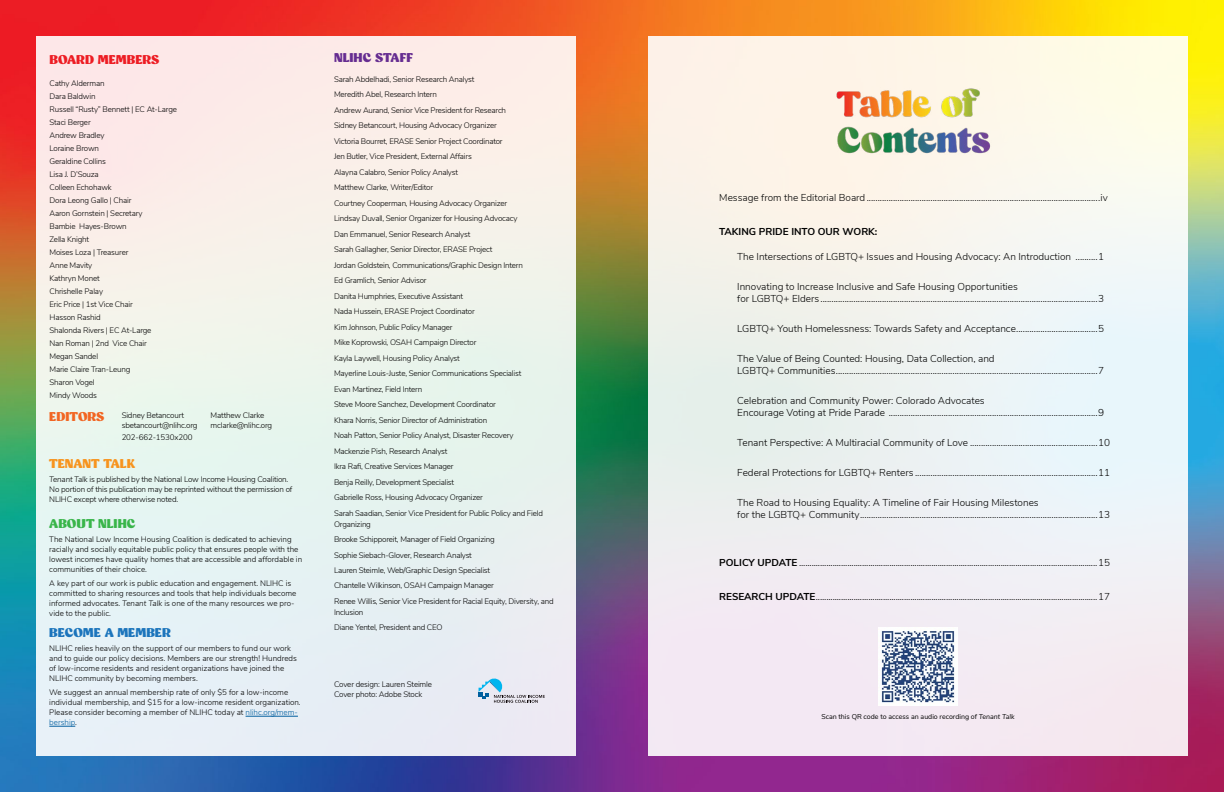
<style>
.page{position:relative;width:1224px;height:792px;background:#fff}
.page>*{position:absolute;margin:0;border:0;box-sizing:border-box;transform-origin:0 0}
.t1{font:900 14px "Capuche Trial";color:#1c75bc}
.t2{font:900 14px "Capuche Trial";color:#ed1d24}
.t3{font:900 14px "Capuche Trial";color:#f7941e}
.t4{font:900 14px "Capuche Trial";color:#39b54a}
.t5{font:900 14px "Capuche Trial";color:#662d91}
.t6{font:300 10px/12px "Nunito Sans";color:#000}
.t7{font:700 10px "Nunito Sans";color:#000}
.t8{font:300 8px/15.5px "Nunito Sans";letter-spacing:-.025em;color:#000}
.t9{font:300 8px/10px "Nunito Sans";color:#000}
.t10{font:7px "Nunito Sans";color:#000}
.s1{font-family:"Capuche Trial";font-weight:900;font-size:14px;color:#f26522}
.s2{font-style:italic}
.s3{color:#005e9e}
.s4{font-weight:700}
</style>
<div class="page">
<img style="left:0;top:0;width:1224px;height:792px">
<div style="left:36px;top:36px;width:540px;height:719px;background:linear-gradient(to bottom,#fdefe5,#e0f2f6)"></div>
<div style="left:648px;top:36px;width:540px;height:720px;background:#f3f2f1"></div>
<svg style="left:479px;top:678px;width:66px;height:25px;background:#c3d2df"></svg>
<hr style="left:246px;top:716px;width:52px;height:1px;background:#005e9e">
<svg style="left:49px;top:726px;width:26px;height:1px"></svg>
<img style="left:828px;top:76px;width:168px;height:89px">
<img style="left:879px;top:627px;width:78px;height:79px">
<h1 class="t2" style="left:50px;top:51px;width:111px">BOARD MEMBERS</h1>
<p class="t8" style="left:50px;top:76px;width:129px;line-height:13px">Cathy Alderman<br>Dara Baldwin<br>Russell “Rusty” Bennett | EC At-Large<br>Staci Berger<br>Andrew Bradley<br>Loraine Brown<br>Geraldine Collins<br>Lisa J. D’Souza<br>Colleen Echohawk<br>Dora Leong Gallo | Chair<br>Aaron Gornstein | Secretary<br>Bambie Hayes-Brown<br>Zella Knight<br>Moises Loza | Treasurer<br>Anne Mavity<br>Kathryn Monet<br>Chrishelle Palay<br>Eric Price | 1st Vice Chair<br>Hasson Rashid<br>Shalonda Rivers | EC At-Large<br>Nan Roman | 2nd Vice Chair<br>Megan Sandel<br>Marie Claire Tran-Leung<br>Sharon Vogel<br>Mindy Woods</p>
<p class="t8" style="left:122px;top:410px;width:77px;line-height:10px;text-indent:-72px"><span class="s1">EDITORS</span> Sidney Betancourt sbetancourt@nlihc.org</p>
<p class="t8" style="left:122px;top:429px;width:72px">202-662-1530x200</p>
<p class="t8" style="left:211px;top:410px;width:63px;line-height:10px">Matthew Clarke mclarke@nlihc.org</p>
<h1 class="t3" style="left:49px;top:455px;width:88px">TENANT TALK</h1>
<p class="t8" style="left:49px;top:474px;width:245px;line-height:10px"><span class="s2">Tenant Talk</span> is published by the National Low Income Housing Coalition.<br>No portion of this publication may be reprinted without the permission of<br>NLIHC except where otherwise noted.</p>
<h1 class="t4" style="left:49px;top:515px;width:88px">ABOUT NLIHC</h1>
<p class="t9" style="left:49px;top:534px;width:254px">The National Low Income Housing Coalition is dedicated to achieving racially and socially equitable public policy that ensures people with the lowest incomes have quality homes that are accessible and affordable in communities of their choice.</p>
<p class="t9" style="left:49px;top:578px;width:249px">A key part of our work is public education and engagement. NLIHC is committed to sharing resources and tools that help individuals become informed advocates. <span class="s2">Tenant Talk</span> is one of the many resources we pro&shy;vide to the public.</p>
<h1 class="t1" style="left:49px;top:624px;width:123px">BECOME A MEMBER</h1>
<p class="t9" style="left:49px;top:643px;width:249px">NLIHC relies heavily on the support of our members to fund our work and to guide our policy decisions. Members are our strength! Hundreds of low-income residents and resident organizations have joined the NLIHC community by becoming members.</p>
<p class="t9" style="left:49px;top:687px;width:253px">We suggest an annual membership rate of only $5 for a low-income individual membership, and $15 for a low-income resident organization.<br>Please consider becoming a member of NLIHC today at <span class="s3">nlihc.org/mem&shy;bership</span>.</p>
<h1 class="t5" style="left:334px;top:49px;width:81px">NLIHC STAFF</h1>
<p class="t8" style="left:334px;top:71px;width:210px">Sarah Abdelhadi, Senior Research Analyst<br>Meredith Abel, Research Intern<br>Andrew Aurand, Senior Vice President for Research<br>Sidney Betancourt, Housing Advocacy Organizer<br>Victoria Bourret, ERASE Senior Project Coordinator<br>Jen Butler, Vice President, External Affairs<br>Alayna Calabro, Senior Policy Analyst<br>Matthew Clarke, Writer/Editor<br>Courtney Cooperman, Housing Advocacy Organizer<br>Lindsay Duvall, Senior Organizer for Housing Advocacy<br>Dan Emmanuel, Senior Research Analyst<br>Sarah Gallagher, Senior Director, ERASE Project<br>Jordan Goldstein, Communications/Graphic Design Intern<br>Ed Gramlich, Senior Advisor<br>Danita Humphries, Executive Assistant<br>Nada Hussein, ERASE Project Coordinator<br>Kim Johnson, Public Policy Manager<br>Mike Koprowski, OSAH Campaign Director<br>Kayla Laywell, Housing Policy Analyst<br>Mayerline Louis-Juste, Senior Communications Specialist<br>Evan Martinez, Field Intern<br>Steve Moore Sanchez, Development Coordinator<br>Khara Norris, Senior Director of Administration<br>Noah Patton, Senior Policy Analyst, Disaster Recovery Mackenzie Pish, Research Analyst<br>Ikra Rafi, Creative Services Manager<br>Benja Reilly, Development Specialist<br>Gabrielle Ross, Housing Advocacy Organizer<br>Sarah Saadian, Senior Vice President for Public Policy and Field</p>
<p class="t8" style="left:334px;top:515px;width:221px">Organizing<br>Brooke Schipporeit, Manager of Field Organizing<br>Sophie Siebach-Glover, Research Analyst<br>Lauren Steimle, Web/Graphic Design Specialist<br>Chantelle Wilkinson, OSAH Campaign Manager<br>Renee Willis, Senior Vice President for Racial Equity, Diversity, and</p>
<p class="t8" style="left:334px;top:604px;width:110px">Inclusion<br>Diane Yentel, President and CEO</p>
<p class="t8" style="left:334px;top:679px;width:99px;line-height:10px">Cover design: Lauren Steimle<br>Cover photo: Adobe Stock</p>
<p class="t6" style="left:719px;top:191px;width:390px">Message from the Editorial Board..........................................................................................................iv</p>
<p class="t7" style="left:719px;top:224px;width:160px">TAKING PRIDE INTO OUR WORK:</p>
<p class="t6" style="left:737px;top:250px;width:368px">The Intersections of LGBTQ+ Issues and Housing Advocacy: An Introduction ..........1</p>
<p class="t6" style="left:737px;top:280px;width:368px">Innovating to Increase Inclusive and Safe Housing Opportunities<br>for LGBTQ+ Elders ..............................................................................................................................3</p>
<p class="t6" style="left:737px;top:322px;width:368px">LGBTQ+ Youth Homelessness: Towards Safety and Acceptance.....................................5</p>
<p class="t6" style="left:737px;top:352px;width:368px">The Value of Being Counted: Housing, Data Collection, and<br>LGBTQ+ Communities.......................................................................................................................7</p>
<p class="t6" style="left:737px;top:394px;width:368px">Celebration and Community Power: Colorado Advocates<br>Encourage Voting at Pride Parade ...............................................................................................9</p>
<p class="t6" style="left:737px;top:436px;width:374px">Tenant Perspective: A Multiracial Community of Love ..........................................................10</p>
<p class="t6" style="left:737px;top:466px;width:374px">Federal Protections for LGBTQ+ Renters ...................................................................................11</p>
<p class="t6" style="left:737px;top:496px;width:374px">The Road to Housing Equality: A Timeline of Fair Housing Milestones<br>for the LGBTQ+ Community............................................................................................................13</p>
<p class="t6" style="left:719px;top:556px;width:392px"><span class="s4">POLICY UPDATE</span> ..............................................................................................................................................15</p>
<p class="t6" style="left:719px;top:590px;width:392px"><span class="s4">RESEARCH UPDATE</span>......................................................................................................................................17</p>
<p class="t10" style="left:821px;top:712px;width:195px">Scan this QR code to access an audio recording of <span class="s2">Tenant Talk</span></p>
</div>
